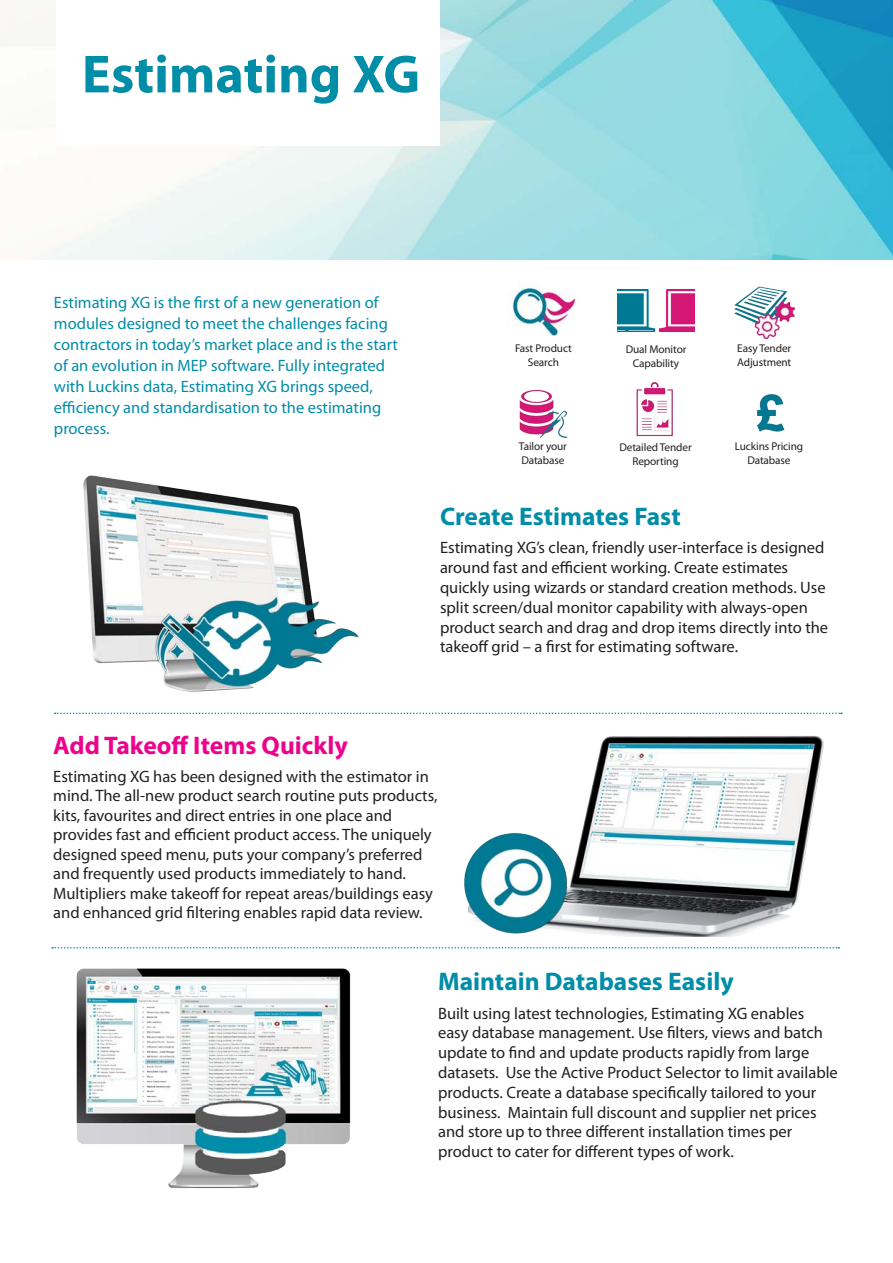
<style>
.page{position:relative;width:893px;height:1263px;background:#fff}
.page>*{position:absolute;margin:0;border:0;box-sizing:border-box;transform-origin:0 0}
.t1{font:700 54px "Myriad Pro";color:#008da8}
.t2{font:700 25.5px "Myriad Pro";color:#008da8}
.t3{font:700 25.5px "Myriad Pro";color:#ed028c}
.t4{font:16.5px/19.8px "Myriad Pro";color:#231f20}
.t5{font:16.5px/21px "Myriad Pro";color:#008da8}
.t6{font:11.25px/14.1px "Myriad Pro";letter-spacing:-.01em;color:#231f20;text-align:center}
</style>
<div class="page">
<img style="left:0;top:0;width:893px;height:260px">
<div style="left:56px;top:0;width:384px;height:145px;background:#fff"></div>
<svg style="left:55px;top:712px;width:787px;height:2px"></svg>
<svg style="left:52px;top:947px;width:787px;height:1px"></svg>
<img style="left:757px;top:394px;width:28px;height:38px">
<img style="left:464px;top:736px;width:360px;height:201px">
<img style="left:76px;top:968px;width:275px;height:221px">
<img style="left:83px;top:475px;width:276px;height:217px">
<img style="left:618px;top:290px;width:76px;height:42px">
<img style="left:512px;top:286px;width:64px;height:50px">
<img style="left:519px;top:389px;width:49px;height:48px">
<img style="left:636px;top:382px;width:37px;height:55px">
<img style="left:734px;top:286px;width:62px;height:53px">
<p class="t1" style="left:82px;top:39px;width:340px">Estimating XG</p>
<p class="t5" style="left:54px;top:291px;width:346px">Estimating XG is the first of a new generation of modules designed to meet the challenges facing contractors in today’s market place and is the start of an evolution in MEP software. Fully integrated with Luckins data, Estimating XG brings speed, efficiency and standardisation to the estimating process.</p>
<p class="t6" style="left:515px;top:341px;width:58px">Fast Product<br>Search</p>
<p class="t6" style="left:626px;top:342px;width:62px">Dual Monitor<br>Capability</p>
<p class="t6" style="left:737px;top:341px;width:56px;text-align:left">Easy Tender<br>Adjustment</p>
<p class="t6" style="left:519px;top:439px;width:50px">Tailor your</p>
<p class="t6" style="left:521px;top:453px;width:45px">Database</p>
<p class="t6" style="left:619px;top:440px;width:74px">Detailed Tender<br>Reporting</p>
<p class="t6" style="left:735px;top:439px;width:70px">Luckins Pricing<br>Database</p>
<p class="t2" style="left:440px;top:500px;width:242px">Create Estimates Fast</p>
<p class="t4" style="left:440px;top:538px;width:390px">Estimating XG’s clean, friendly user-interface is designed around fast and efficient working. Create estimates quickly using wizards or standard creation methods. Use split screen/dual monitor capability with always-open product search and drag and drop items directly into the takeoff grid – a first for estimating software.</p>
<p class="t3" style="left:53px;top:728px;width:296px">Add Takeoff Items Quickly</p>
<p class="t4" style="left:53px;top:766px;width:386px">Estimating XG has been designed with the estimator in mind. The all-new product search routine puts products, kits, favourites and direct entries in one place and provides fast and efficient product access. The uniquely designed speed menu, puts your company’s preferred and frequently used products immediately to hand.<br>Multipliers make takeoff for repeat areas/buildings easy and enhanced grid filtering enables rapid data review.</p>
<p class="t2" style="left:438px;top:965px;width:297px">Maintain Databases Easily</p>
<p class="t4" style="left:438px;top:1003px;width:401px">Built using latest technologies, Estimating XG enables easy database management. Use filters, views and batch update to find and update products rapidly from large datasets. Use the Active Product Selector to limit available products. Create a database specifically tailored to your business. Maintain full discount and supplier net prices and store up to three different installation times per product to cater for different types of work.</p>
</div>
